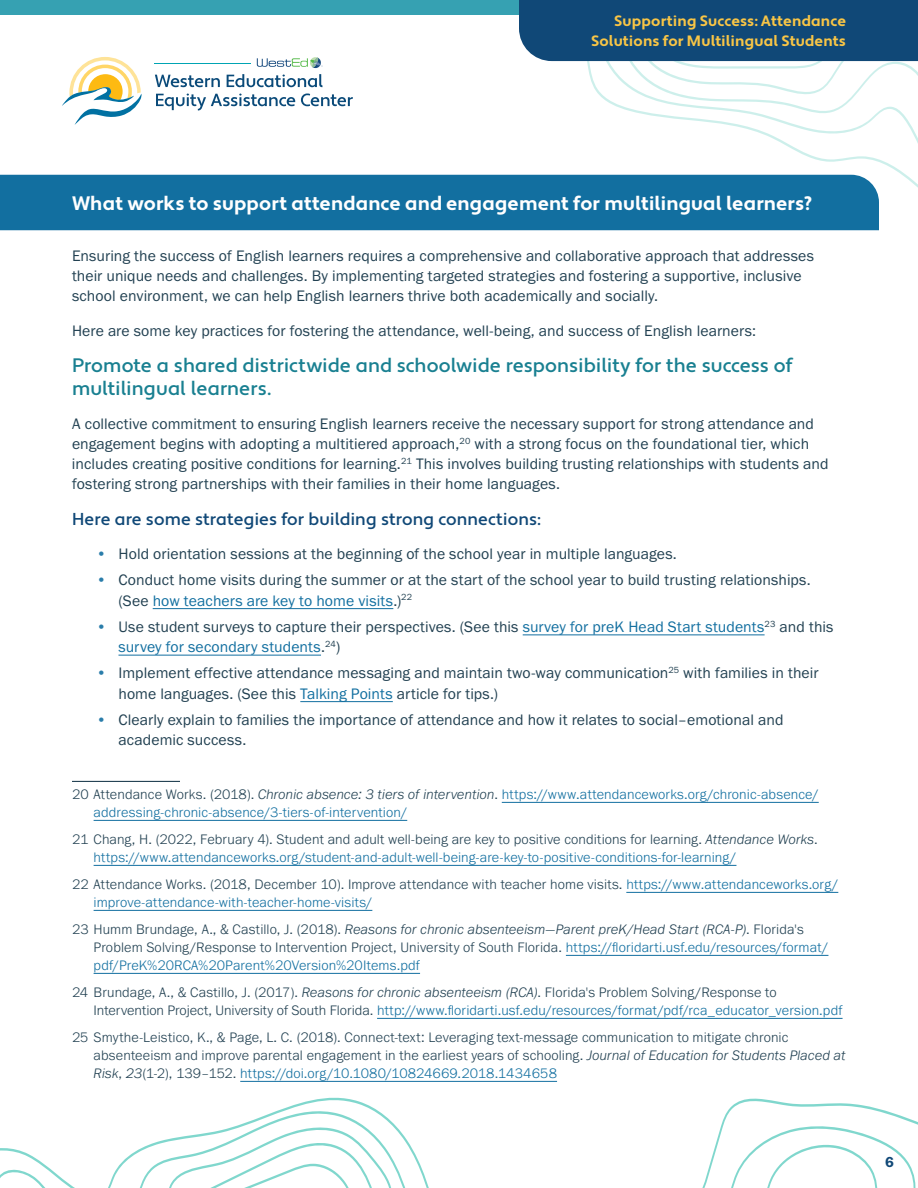
<style>
.page{position:relative;width:918px;height:1188px;background:#fff}
.page>*{position:absolute;margin:0;border:0;box-sizing:border-box;transform-origin:0 0}
.t1{font:500 19.5px/22.5px "Apertura";color:#198091}
.t2{font:700 19.5px "Apertura";letter-spacing:.005em;color:#fff}
.t3{font:500 17.25px "Apertura";letter-spacing:.005em;color:#104877}
.t4{font:15.75px/20.2px "Franklin Gothic URW Boo";letter-spacing:.005em;color:#224152}
.t5{font:700 15px/19.5px "Apertura";letter-spacing:.01em;color:#f8c546;text-align:right}
.t6{font:15px "Franklin Gothic URW Dem";color:#104877}
.t7{font:300 14.25px/18px "Franklin Gothic URW";letter-spacing:.01em;color:#224152}
.t8{font:300 14.25px/18px "Franklin Gothic URW";letter-spacing:.01em;color:#126fa0}
.s1{font-family:"Franklin Gothic URW Dem";color:#2a7daa}
.s2{color:#126fa0}
.s3{color:#224152}
.s4{font-style:italic;color:#224152}
.s5{font-style:italic}
</style>
<div class="page">
<svg style="left:65px;top:58px;width:853px;height:130px"></svg>
<svg style="left:614px;top:97px;width:304px;height:76px"></svg>
<div style="left:0;top:0;width:918px;height:15px;background:#36a1b2"></div>
<svg style="left:257px;top:57px;width:66px;height:11px"></svg>
<svg style="left:155px;top:75px;width:65px;height:12px"></svg>
<svg style="left:227px;top:74px;width:96px;height:13px"></svg>
<svg style="left:156px;top:94px;width:139px;height:16px"></svg>
<svg style="left:301px;top:94px;width:52px;height:12px"></svg>
<svg style="left:62px;top:57px;width:80px;height:68px"></svg>
<hr style="left:155px;top:63px;width:96px;height:1px;background:#00a4b3">
<svg style="left:519px;top:0;width:399px;height:97px"></svg>
<svg style="left:0;top:1080px;width:504px;height:108px"></svg>
<svg style="left:576px;top:1017px;width:342px;height:171px"></svg>
<div style="left:0;top:175px;width:879px;height:55px;background:#126fa0"></div>
<hr style="left:153px;top:608px;width:240px;height:1px;background:#126fa0">
<hr style="left:523px;top:635px;width:242px;height:1px;background:#126fa0">
<hr style="left:119px;top:655px;width:202px;height:1px;background:#126fa0">
<hr style="left:300px;top:701px;width:93px;height:1px;background:#126fa0">
<hr style="left:72px;top:781px;width:108px;height:1px;background:#0a2c3f">
<hr style="left:502px;top:802px;width:317px;height:1px;background:#126fa0">
<hr style="left:94px;top:820px;width:313px;height:1px;background:#126fa0">
<hr style="left:94px;top:865px;width:642px;height:1px;background:#126fa0">
<hr style="left:626px;top:892px;width:212px;height:1px;background:#126fa0">
<hr style="left:94px;top:910px;width:278px;height:1px;background:#126fa0">
<hr style="left:566px;top:955px;width:262px;height:1px;background:#126fa0">
<hr style="left:94px;top:973px;width:326px;height:1px;background:#126fa0">
<hr style="left:377px;top:1018px;width:466px;height:1px;background:#126fa0">
<hr style="left:240px;top:1081px;width:317px;height:1px;background:#126fa0">
<p class="t5" style="left:591px;top:12px;width:256px">Supporting Success: Attendance<br>Solutions for Multilingual Students</p>
<p class="t2" style="left:72px;top:192px;width:742px">What works to support attendance and engagement for multilingual learners?</p>
<p class="t4" style="left:72px;top:245px;width:744px">Ensuring the success of English learners requires a comprehensive and collaborative approach that addresses their unique needs and challenges. By implementing targeted strategies and fostering a supportive, inclusive school environment, we can help English learners thrive both academically and socially.</p>
<p class="t4" style="left:72px;top:321px;width:685px">Here are some key practices for fostering the attendance, well-being, and success of English learners:</p>
<h3 class="t1" style="left:72px;top:355px;width:722px">Promote a shared districtwide and schoolwide responsibility for the success of multilingual learners.</h3>
<p class="t4" style="left:72px;top:413px;width:758px">A collective commitment to ensuring English learners receive the necessary support for strong attendance and engagement begins with adopting a multitiered approach,<sup>20</sup> with a strong focus on the foundational tier, which includes creating positive conditions for learning.<sup>21</sup> This involves building trusting relationships with students and fostering strong partnerships with their families in their home languages.</p>
<h4 class="t3" style="left:72px;top:509px;width:470px">Here are some strategies for building strong connections:</h4>
<p class="t4" style="left:96px;top:543px;width:582px"><span class="s1">•</span> Hold orientation sessions at the beginning of the school year in multiple languages.</p>
<p class="t4" style="left:119px;top:570px;width:694px;text-indent:-23px"><span class="s1">•</span> Conduct home visits during the summer or at the start of the school year to build trusting relationships. (See <span class="s2">how teachers are key to home visits</span>.)<sup>22</sup></p>
<p class="t4" style="left:119px;top:616px;width:717px;text-indent:-22px"><span class="s1">•</span> Use student surveys to capture their perspectives. (See this <span class="s2">survey for preK Head Start students</span><sup>23</sup> and this <span class="s2">survey for secondary students</span>.<sup>24</sup>)</p>
<p class="t4" style="left:118px;top:663px;width:702px;text-indent:-22px"><span class="s1">•</span> Implement effective attendance messaging and maintain two-way communication<sup>25</sup> with families in their home languages. (See this <span class="s2">Talking Points</span> article for tips.)</p>
<p class="t4" style="left:119px;top:709px;width:667px;text-indent:-23px"><span class="s1">•</span> Clearly explain to families the importance of attendance and how it relates to social–emotional and academic success.</p>
<p class="t8" style="left:94px;top:785px;width:727px;text-indent:-22px"><span class="s3">20 Attendance Works. (2018).</span> <span class="s4">Chronic absence: 3 tiers of intervention</span><span class="s3">.</span> https://www.attendanceworks.org/chronic-absence/ addressing-chronic-absence/3-tiers-of-intervention/</p>
<p class="t8" style="left:94px;top:830px;width:726px;text-indent:-22px"><span class="s3">21 Chang, H. (2022, February 4). Student and adult well-being are key to positive conditions for learning.</span> <span class="s4">Attendance Works</span><span class="s3">. </span>https://www.attendanceworks.org/student-and-adult-well-being-are-key-to-positive-conditions-for-learning/</p>
<p class="t8" style="left:94px;top:875px;width:746px;text-indent:-22px"><span class="s3">22 Attendance Works. (2018, December 10). Improve attendance with teacher home visits.</span> https://www.attendanceworks.org/ improve-attendance-with-teacher-home-visits/</p>
<p class="t7" style="left:94px;top:920px;width:736px;text-indent:-22px">23 Humm Brundage, A., &amp; Castillo, J. (2018). <span class="s5">Reasons for chronic absenteeism—Parent preK/Head Start (RCA-P)</span>. Florida's<br>Problem Solving/Response to Intervention Project, University of South Florida. <span class="s2">https://floridarti.usf.edu/resources/format/ pdf/PreK%20RCA%20Parent%20Version%20Items.pdf</span></p>
<p class="t7" style="left:94px;top:983px;width:750px;text-indent:-22px">24 Brundage, A., &amp; Castillo, J. (2017). <span class="s5">Reasons for chronic absenteeism (RCA)</span>. Florida's Problem Solving/Response to<br>Intervention Project, University of South Florida. <span class="s2">http://www.floridarti.usf.edu/resources/format/pdf/rca_educator_version.pdf</span></p>
<p class="t7" style="left:94px;top:1028px;width:754px;text-indent:-22px">25 Smythe-Leistico, K., &amp; Page, L. C. (2018). Connect-text: Leveraging text-message communication to mitigate chronic absenteeism and improve parental engagement in the earliest years of schooling. <span class="s5">Journal of Education for Students Placed at<br>Risk</span>, <span class="s5">23</span>(1-2), 139–152. <span class="s2">https://doi.org/10.1080/10824669.2018.1434658</span></p>
<p class="t6" style="left:885px;top:1152px;width:10px">6</p>
</div>
